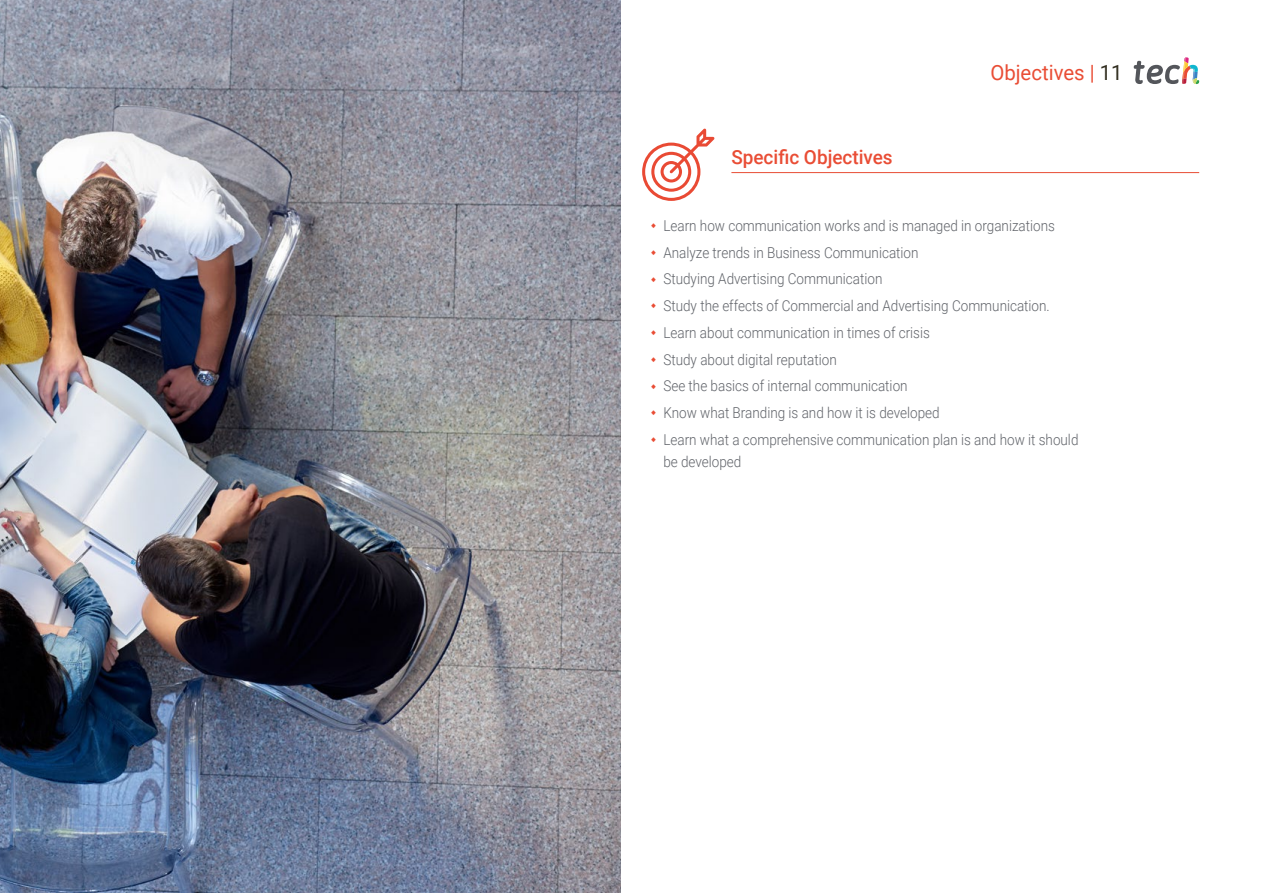
<style>
.page{position:relative;width:1263px;height:893px;background:#fff}
.page>*{position:absolute;margin:0;border:0;box-sizing:border-box;transform-origin:0 0}
.Sección___Pag{font:21px "Roboto";color:#e94d35}
.Subtítulo_Pag{font:500 19.5px "Roboto";color:#e94d35}
.t1{font:300 15px/22.5px "Roboto";color:#61646a;scale:.9 1}
.s1{color:#312e20}
</style>
<div class="page">
<svg style="left:642px;top:129px;width:72px;height:72px"></svg>
<hr style="left:731px;top:172px;width:468px;height:1px;background:#e94d35">
<svg style="left:1134px;top:57px;width:65px;height:27px"></svg>
<img style="left:0;top:0;width:621px;height:893px">
<p class="Subtítulo_Pag" style="left:731px;top:143px;width:163px">Specific Objectives</p>
<p class="Sección___Pag" style="left:990px;top:57px;width:134px">Objectives | <span class="s1">11</span></p>
<p class="t1" style="left:663px;top:214px;width:437px">Learn how communication works and is managed in organizations</p>
<p class="t1" style="left:663px;top:240px;width:285px">Analyze trends in Business Communication</p>
<p class="t1" style="left:663px;top:267px;width:245px">Studying Advertising Communication</p>
<p class="t1" style="left:663px;top:294px;width:431px">Study the effects of Commercial and Advertising Communication.</p>
<p class="t1" style="left:663px;top:321px;width:298px">Learn about communication in times of crisis</p>
<p class="t1" style="left:663px;top:347px;width:194px">Study about digital reputation</p>
<p class="t1" style="left:663px;top:374px;width:273px">See the basics of internal communication</p>
<p class="t1" style="left:663px;top:401px;width:308px">Know what Branding is and how it is developed</p>
<p class="t1" style="left:663px;top:428px;width:463px">Learn what a comprehensive communication plan is and how it should be developed</p>
</div>
